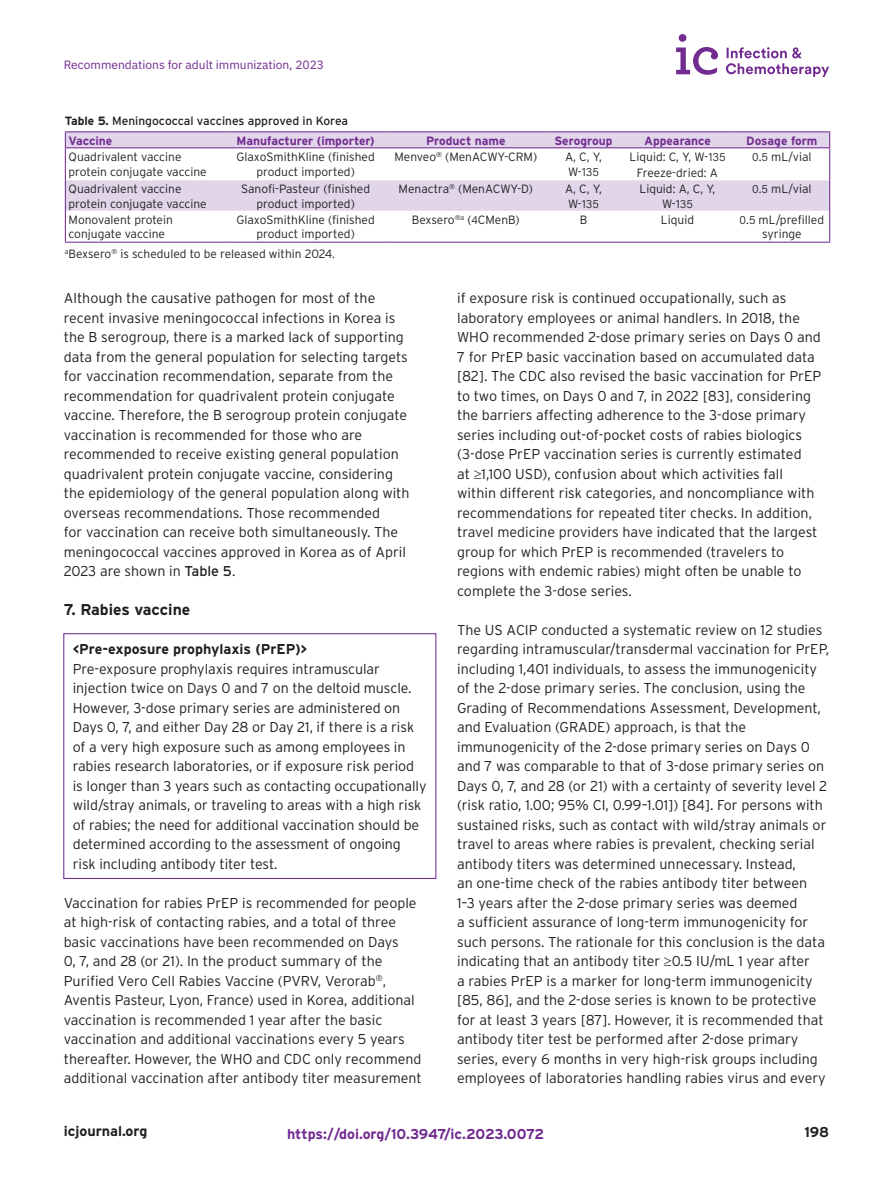
<style>
.page{position:relative;width:893px;height:1191px;background:#fff}
.page>*{position:absolute;margin:0;border:0;box-sizing:border-box;transform-origin:0 0}
.body_title2{font:700 15.6px "Interstate";color:#231f20}
.body_p{font:300 14.25px/19.5px "Interstate";color:#231f20}
.body_p_first{font:300 14.25px/19.5px "Interstate";color:#231f20}
.body_p_first-2{font:700 14.25px "Interstate";color:#231f20}
.doi_running_footer{font:700 14.25px "Interstate";letter-spacing:-.015em;color:#722b91}
.tbody_entry{font:300 12px/14.4px "Interstate";color:#231f20}
.thead_entry{font:700 12px "Interstate";color:#722b91}
.table-wrap_caption{font:12px "Interstate";color:#231f20}
.table-wrap-foot_p_fi{font:300 12px "Interstate";color:#231f20}
.alt-title-type{font:12px "IBM Plex Sans";color:#722b91}
.s1{font-weight:700}
.s2{font-family:"Acumin Pro"}
.s3{font-weight:400}
</style>
<div class="page">
<svg style="left:676px;top:34px;width:42px;height:41px"></svg>
<svg style="left:726px;top:47px;width:103px;height:30px"></svg>
<div style="left:63px;top:633px;width:373px;height:246px;border:1px solid #722b91"></div>
<svg style="left:66px;top:132px;width:763px;height:79px;fill:#e0d5e9"></svg>
<hr style="left:65px;top:180px;width:1px;height:31px;background:#722b91">
<hr style="left:829px;top:180px;width:1px;height:31px;background:#722b91">
<hr style="left:65px;top:211px;width:1px;height:31px;background:#722b91">
<hr style="left:829px;top:211px;width:1px;height:31px;background:#722b91">
<hr style="left:65px;top:242px;width:161px;height:1px;background:#722b91">
<hr style="left:226px;top:242px;width:160px;height:1px;background:#722b91">
<hr style="left:386px;top:242px;width:160px;height:1px;background:#722b91">
<hr style="left:546px;top:242px;width:75px;height:1px;background:#722b91">
<hr style="left:621px;top:242px;width:113px;height:1px;background:#722b91">
<hr style="left:734px;top:242px;width:96px;height:1px;background:#722b91">
<hr style="left:65px;top:131px;width:161px;height:1px;background:#722b91">
<svg style="left:65px;top:132px;width:1px;height:48px"></svg>
<hr style="left:226px;top:131px;width:160px;height:1px;background:#722b91">
<hr style="left:386px;top:131px;width:160px;height:1px;background:#722b91">
<hr style="left:546px;top:131px;width:75px;height:1px;background:#722b91">
<hr style="left:621px;top:131px;width:113px;height:1px;background:#722b91">
<hr style="left:734px;top:131px;width:96px;height:1px;background:#722b91">
<svg style="left:829px;top:132px;width:1px;height:48px"></svg>
<hr style="left:65px;top:147px;width:161px;height:1px;background:#722b91">
<hr style="left:226px;top:147px;width:160px;height:1px;background:#722b91">
<hr style="left:386px;top:147px;width:160px;height:1px;background:#722b91">
<hr style="left:546px;top:147px;width:75px;height:1px;background:#722b91">
<hr style="left:621px;top:147px;width:113px;height:1px;background:#722b91">
<hr style="left:734px;top:147px;width:96px;height:1px;background:#722b91">
<p class="alt-title-type" style="left:64px;top:55px;width:262px">Recommendations for adult immunization, 2023</p>
<p class="table-wrap_caption" style="left:65px;top:114px;width:285px"><span class="s1">Table 5.</span> Meningococcal vaccines approved in Korea</p>
<p class="thead_entry" style="left:69px;top:134px;width:45px">Vaccine</p>
<p class="thead_entry" style="left:237px;top:134px;width:140px">Manufacturer (importer)</p>
<p class="thead_entry" style="left:426px;top:134px;width:81px">Product name</p>
<p class="thead_entry" style="left:554px;top:134px;width:59px">Serogroup</p>
<p class="thead_entry" style="left:644px;top:134px;width:68px">Appearance</p>
<p class="thead_entry" style="left:746px;top:134px;width:73px">Dosage form</p>
<p class="tbody_entry" style="left:69px;top:150px;width:140px">Quadrivalent vaccine protein conjugate vaccine</p>
<p class="tbody_entry" style="left:237px;top:150px;width:140px;text-align:center">GlaxoSmithKline (finished product imported)</p>
<p class="tbody_entry" style="left:394px;top:150px;width:144px">Menveo<sup>®</sup> (MenACWY-CRM)</p>
<p class="tbody_entry" style="left:565px;top:150px;width:38px">A, C, Y,<br>W-<span class="s2">135</span></p>
<p class="tbody_entry" style="left:630px;top:150px;width:97px">Liquid: C, Y, W-<span class="s2">135</span></p>
<p class="tbody_entry" style="left:752px;top:150px;width:61px"><span class="s2">0</span>.<span class="s2">5</span> mL/vial</p>
<p class="tbody_entry" style="left:637px;top:166px;width:83px">Freeze-dried: A</p>
<p class="tbody_entry" style="left:69px;top:182px;width:140px">Quadrivalent vaccine protein conjugate vaccine</p>
<p class="tbody_entry" style="left:241px;top:182px;width:131px;text-align:center">Sanofi-Pasteur (finished product imported)</p>
<p class="tbody_entry" style="left:399px;top:182px;width:136px">Menactra<sup>®</sup> (MenACWY-D)</p>
<p class="tbody_entry" style="left:565px;top:182px;width:38px">A, C, Y,<br>W-<span class="s2">135</span></p>
<p class="tbody_entry" style="left:639px;top:182px;width:77px;text-align:center">Liquid: A, C, Y,<br>W-<span class="s2">135</span></p>
<p class="tbody_entry" style="left:752px;top:182px;width:61px"><span class="s2">0</span>.<span class="s2">5</span> mL/vial</p>
<p class="tbody_entry" style="left:69px;top:212px;width:106px">Monovalent protein conjugate vaccine</p>
<p class="tbody_entry" style="left:237px;top:212px;width:140px;text-align:center">GlaxoSmithKline (finished product imported)</p>
<p class="tbody_entry" style="left:412px;top:212px;width:109px">Bexsero<sup>®a</sup> (<span class="s2">4</span>CMenB)</p>
<p class="tbody_entry" style="left:580px;top:212px;width:9px">B</p>
<p class="tbody_entry" style="left:661px;top:212px;width:35px">Liquid</p>
<p class="tbody_entry" style="left:740px;top:212px;width:86px;text-align:center"><span class="s2">0</span>.<span class="s2">5</span> mL/prefilled syringe</p>
<p class="table-wrap-foot_p_fi" style="left:65px;top:246px;width:272px"><sup>a</sup>Bexsero<sup>®</sup> is scheduled to be released within 2024.</p>
<p class="body_p" style="left:64px;top:288px;width:347px">Although the causative pathogen for most of the recent invasive meningococcal infections in Korea is the B serogroup, there is a marked lack of supporting data from the general population for selecting targets for vaccination recommendation, separate from the recommendation for quadrivalent protein conjugate vaccine. Therefore, the B serogroup protein conjugate vaccination is recommended for those who are recommended to receive existing general population quadrivalent protein conjugate vaccine, considering the epidemiology of the general population along with overseas recommendations. Those recommended<br>for vaccination can receive both simultaneously. The meningococcal vaccines approved in Korea as of April 2023 are shown in <span class="s3">Table 5</span>.</p>
<p class="body_title2" style="left:64px;top:601px;width:128px">7. Rabies vaccine</p>
<p class="body_p_first-2" style="left:73px;top:641px;width:236px">&lt;Pre-exposure prophylaxis (PrEP)&gt;</p>
<p class="body_p_first" style="left:73px;top:659px;width:355px">Pre-exposure prophylaxis requires intramuscular injection twice on Days 0 and 7 on the deltoid muscle.<br>However, 3-dose primary series are administered on Days 0, 7, and either Day 28 or Day 21, if there is a risk of a very high exposure such as among employees in rabies research laboratories, or if exposure risk period is longer than 3 years such as contacting occupationally wild/stray animals, or traveling to areas with a high risk of rabies; the need for additional vaccination should be determined according to the assessment of ongoing risk including antibody titer test.</p>
<p class="body_p_first" style="left:64px;top:893px;width:360px">Vaccination for rabies PrEP is recommended for people at high-risk of contacting rabies, and a total of three basic vaccinations have been recommended on Days<br>0, 7, and 28 (or 21). In the product summary of the Purified Vero Cell Rabies Vaccine (PVRV, Verorab<sup>®</sup>, Aventis Pasteur, Lyon, France) used in Korea, additional vaccination is recommended 1 year after the basic vaccination and additional vaccinations every 5 years thereafter. However, the WHO and CDC only recommend additional vaccination after antibody titer measurement</p>
<p class="body_p_first" style="left:457px;top:288px;width:366px">if exposure risk is continued occupationally, such as laboratory employees or animal handlers. In 2018, the WHO recommended 2-dose primary series on Days 0 and 7 for PrEP basic vaccination based on accumulated data [82]. The CDC also revised the basic vaccination for PrEP to two times, on Days 0 and 7, in 2022 [83], considering the barriers affecting adherence to the 3-dose primary series including out-of-pocket costs of rabies biologics (3-dose PrEP vaccination series is currently estimated<br>at ≥1,100 USD), confusion about which activities fall within different risk categories, and noncompliance with recommendations for repeated titer checks. In addition, travel medicine providers have indicated that the largest group for which PrEP is recommended (travelers to regions with endemic rabies) might often be unable to complete the 3-dose series.</p>
<p class="body_p" style="left:457px;top:620px;width:374px">The US ACIP conducted a systematic review on 12 studies regarding intramuscular/transdermal vaccination for PrEP, including 1,401 individuals, to assess the immunogenicity of the 2-dose primary series. The conclusion, using the Grading of Recommendations Assessment, Development, and Evaluation (GRADE) approach, is that the immunogenicity of the 2-dose primary series on Days 0 and 7 was comparable to that of 3-dose primary series on Days 0, 7, and 28 (or 21) with a certainty of severity level 2 (risk ratio, 1.00; 95% CI, 0.99–1.01]) [84]. For persons with sustained risks, such as contact with wild/stray animals or travel to areas where rabies is prevalent, checking serial antibody titers was determined unnecessary. Instead,<br>an one-time check of the rabies antibody titer between<br>1–3 years after the 2-dose primary series was deemed<br>a sufficient assurance of long-term immunogenicity for such persons. The rationale for this conclusion is the data indicating that an antibody titer ≥0.5 IU/mL 1 year after<br>a rabies PrEP is a marker for long-term immunogenicity [85, 86], and the 2-dose series is known to be protective for at least 3 years [87]. However, it is recommended that antibody titer test be performed after 2-dose primary series, every 6 months in very high-risk groups including employees of laboratories handling rabies virus and every</p>
<p class="body_p_first-2" style="left:64px;top:1123px;width:85px">icjournal.org</p>
<p class="body_p_first-2" style="left:804px;top:1124px;width:26px">198</p>
<p class="doi_running_footer" style="left:287px;top:1125px;width:259px">https://doi.org/10.3947/ic.2023.0072</p>
</div>
